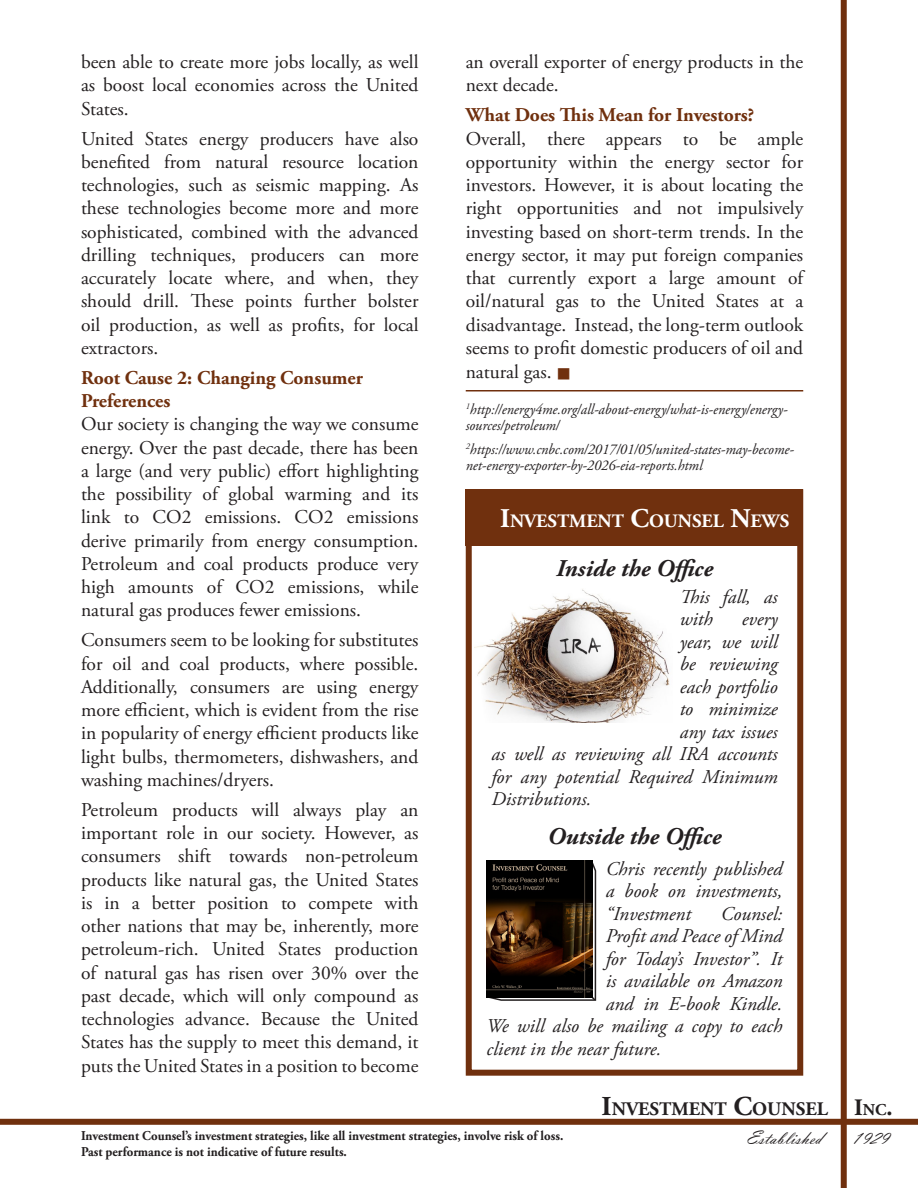
<style>
.page{position:relative;width:918px;height:1188px;background:#fff}
.page>*{position:absolute;margin:0;border:0;box-sizing:border-box;transform-origin:0 0}
.t1{font:italic 700 24px "Adobe Garamond Pro";color:#231f20}
.t2{font:19.8px "Vladimir Script";color:#231f20}
.t3{font:19.5px/23.2px "Adobe Garamond Pro";color:#231f20;text-align:justify}
.t4{font:italic 19.5px/22.5px "Adobe Garamond Pro";color:#231f20;text-align:justify}
.t5{font:700 19.5px/23.2px "Adobe Garamond Pro";color:#70300e}
.t6{font:700 19.05px "Adobe Garamond Pro";color:#231f20}
.t7{font:700 18.9px "Adobe Garamond Pro";color:#fff}
.t8{font:italic 15px/16.5px "Adobe Garamond Pro";color:#231f20;scale:.95 1}
.t9{font:700 13.5px "Adobe Garamond Pro";color:#231f20;scale:.95 1}
.s1{color:#70300e}
.s2{font-size:27px}
.s3{font-size:27.3px}
.s4{font-size:23.55px}
.s5{font-size:16.5px}
</style>
<div class="page">
<div style="left:841px;top:0;width:6px;height:1188px;background:#70300e"></div>
<div style="left:0;top:1119px;width:918px;height:6px;background:#70300e"></div>
<div style="left:466px;top:489px;width:337px;height:587px;border:6px solid #70300e"></div>
<div style="left:466px;top:489px;width:337px;height:56px;background:#70300e"></div>
<svg style="left:486px;top:860px;width:111px;height:141px"></svg>
<img style="left:487px;top:861px;width:105px;height:136px">
<img style="left:475px;top:589px;width:195px;height:133px">
<hr style="left:466px;top:390px;width:337px;height:2px;background:#70300e">
<p class="t3" style="left:81px;top:51px;width:339px">been able to create more jobs locally, as well as boost local economies across the United States.</p>
<p class="t3" style="left:81px;top:128px;width:339px">United States energy producers have also benefited from natural resource location technologies, such as seismic mapping. As these technologies become more and more sophisticated, combined with the advanced drilling techniques, producers can more accurately locate where, and when, they should drill. These points further bolster oil production, as well as profits, for local extractors.</p>
<p class="t5" style="left:81px;top:366px;width:284px">Root Cause 2: Changing Consumer<br>Preferences</p>
<p class="t3" style="left:81px;top:413px;width:339px">Our society is changing the way we consume energy. Over the past decade, there has been a large (and very public) effort highlighting the possibility of global warming and its link to CO2 emissions. CO2 emissions derive primarily from energy consumption.<br>Petroleum and coal products produce very high amounts of CO2 emissions, while natural gas produces fewer emissions.</p>
<p class="t3" style="left:81px;top:629px;width:339px">Consumers seem to be looking for substitutes for oil and coal products, where possible.<br>Additionally, consumers are using energy more efficient, which is evident from the rise in popularity of energy efficient products like light bulbs, thermometers, dishwashers, and washing machines/dryers.</p>
<p class="t3" style="left:81px;top:799px;width:339px">Petroleum products will always play an important role in our society. However, as consumers shift towards non-petroleum products like natural gas, the United States is in a better position to compete with other nations that may be, inherently, more petroleum-rich. United States production of natural gas has risen over 30% over the past decade, which will only compound as technologies advance. Because the United States has the supply to meet this demand, it puts the United States in a position to become</p>
<p class="t3" style="left:466px;top:51px;width:339px">an overall exporter of energy products in the next decade.</p>
<p class="t5" style="left:466px;top:104px;width:290px">What Does This Mean for Investors?</p>
<p class="t3" style="left:466px;top:127px;width:339px">Overall, there appears to be ample opportunity within the energy sector for investors. However, it is about locating the right opportunities and not impulsively investing based on short-term trends. In the energy sector, it may put foreign companies that currently export a large amount of oil/natural gas to the United States at a disadvantage. Instead, the long-term outlook seems to profit domestic producers of oil and natural gas. <span class="s1">■</span></p>
<p class="t8" style="left:466px;top:401px;width:340px"><sup>1</sup>http://energy4me.org/all-about-energy/what-is-energy/energy&shy;sources/petroleum/</p>
<p class="t8" style="left:466px;top:441px;width:347px"><sup>2</sup>https://www.cnbc.com/2017/01/05/united-states-may-become&shy;net-energy-exporter-by-2026-eia-reports.html</p>
<p class="t7" style="left:500px;top:510px;width:291px"><span class="s2">I</span>NVESTMENT <span class="s2">C</span>OUNSEL <span class="s2">N</span>EWS</p>
<p class="t1" style="left:556px;top:555px;width:158px">Inside the Office</p>
<p class="t4" style="left:680px;top:586px;width:99px">This fall, as with</p>
<p class="t4" style="left:742px;top:608px;width:37px">every</p>
<p class="t4" style="left:680px;top:631px;width:99px">year, we will</p>
<p class="t4" style="left:680px;top:653px;width:99px">be reviewing</p>
<p class="t4" style="left:680px;top:676px;width:99px">each portfolio</p>
<p class="t4" style="left:680px;top:698px;width:99px">to minimize</p>
<p class="t4" style="left:680px;top:721px;width:99px">any tax issues</p>
<p class="t4" style="left:491px;top:743px;width:288px">as well as reviewing all IRA accounts</p>
<p class="t4" style="left:491px;top:766px;width:288px">for any potential Required Minimum</p>
<p class="t4" style="left:491px;top:788px;width:101px">Distributions.</p>
<p class="t1" style="left:547px;top:822px;width:176px">Outside the Office</p>
<p class="t4" style="left:606px;top:858px;width:178px">Chris recently published a book on investments, “Investment</p>
<p class="t4" style="left:721px;top:903px;width:63px">Counsel:</p>
<p class="t4" style="left:606px;top:925px;width:178px">Profit and Peace of Mind</p>
<p class="t4" style="left:606px;top:948px;width:178px">for Today’s Investor”. It</p>
<p class="t4" style="left:606px;top:970px;width:178px">is available on Amazon</p>
<p class="t4" style="left:606px;top:993px;width:178px">and in E-book Kindle.</p>
<p class="t4" style="left:487px;top:1015px;width:297px">We will also be mailing a copy to each</p>
<p class="t4" style="left:487px;top:1038px;width:176px">client in the near future.</p>
<p class="t6" style="left:602px;top:1097px;width:292px"><span class="s3">I</span>NVESTMENT <span class="s3">C</span>OUNSEL <span class="s4">I</span><span class="s5">NC</span><span class="s4">.</span></p>
<p class="t9" style="left:81px;top:1127px;width:509px">Investment Counsel’s investment strategies, like all investment strategies, involve risk of loss.</p>
<p class="t2" style="left:747px;top:1126px;width:77px">Established</p>
<p class="t2" style="left:852px;top:1126px;width:38px">1929</p>
<p class="t9" style="left:81px;top:1144px;width:281px">Past performance is not indicative of future results.</p>
</div>
